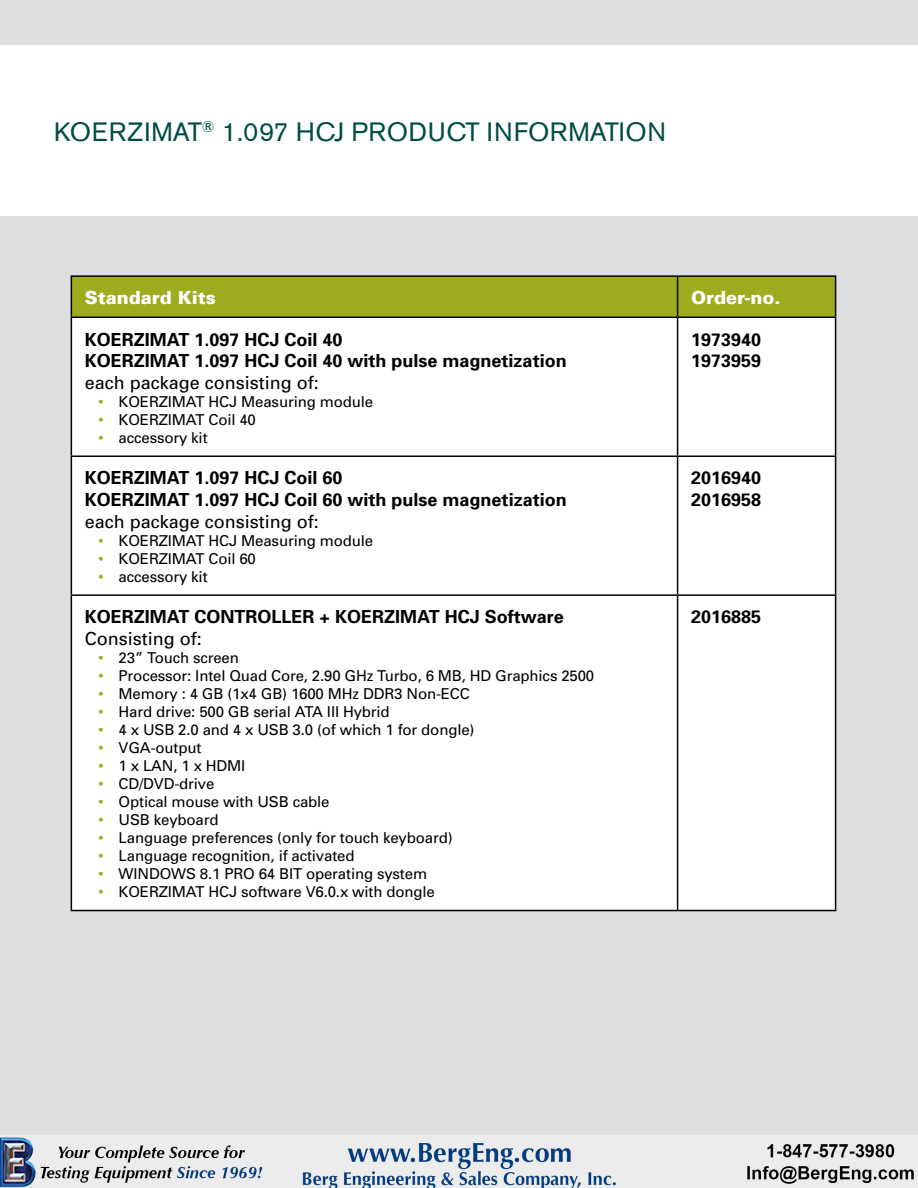
<style>
.page{position:relative;width:918px;height:1188px;background:#dddedf}
.page>*{position:absolute;margin:0;border:0;box-sizing:border-box;transform-origin:0 0}
.t1{font:26.25px "Akzidenz Grotesk BE";letter-spacing:.02em;color:#004d43}
.t2{font:700 18px/21.6px "Univers";color:#000}
.t3{font:18px "Univers";color:#000}
.t4{font:900 18px "Univers";color:#fff}
.t5{font:15px "Univers";letter-spacing:-.01em;color:#000}
.s1{font-family:"Akzidenz Grotesk BE";color:#9ead20}
</style>
<div class="page">
<div style="left:0;top:45px;width:918px;height:171px;background:#fff"></div>
<div style="left:72px;top:277px;width:763px;height:40px;background:#9ead20"></div>
<div style="left:72px;top:318px;width:763px;height:592px;background:#fff"></div>
<hr style="left:71px;top:275px;width:607px;height:2px;background:#000">
<hr style="left:71px;top:277px;width:1px;height:40px;background:#000">
<hr style="left:678px;top:275px;width:158px;height:2px;background:#000">
<hr style="left:677px;top:277px;width:1px;height:40px;background:#000">
<hr style="left:835px;top:277px;width:1px;height:40px;background:#000">
<hr style="left:71px;top:317px;width:607px;height:1px;background:#000">
<hr style="left:71px;top:318px;width:1px;height:137px;background:#000">
<hr style="left:678px;top:317px;width:158px;height:1px;background:#000">
<hr style="left:677px;top:318px;width:1px;height:137px;background:#000">
<hr style="left:835px;top:318px;width:1px;height:137px;background:#000">
<hr style="left:71px;top:455px;width:607px;height:2px;background:#000">
<hr style="left:71px;top:457px;width:1px;height:137px;background:#000">
<hr style="left:678px;top:455px;width:158px;height:2px;background:#000">
<hr style="left:677px;top:457px;width:1px;height:137px;background:#000">
<hr style="left:835px;top:457px;width:1px;height:137px;background:#000">
<hr style="left:71px;top:594px;width:607px;height:2px;background:#000">
<hr style="left:71px;top:596px;width:1px;height:314px;background:#000">
<hr style="left:678px;top:594px;width:158px;height:2px;background:#000">
<hr style="left:677px;top:596px;width:1px;height:314px;background:#000">
<hr style="left:835px;top:596px;width:1px;height:314px;background:#000">
<hr style="left:71px;top:910px;width:607px;height:1px;background:#000">
<hr style="left:678px;top:910px;width:158px;height:1px;background:#000">
<img style="left:0;top:1135px;width:918px;height:53px">
<h1 class="t1" style="left:54px;top:116px;width:614px">KOERZIMAT<sup>®</sup> 1.097 HCJ PRODUCT INFORMATION</h1>
<p class="t4" style="left:85px;top:286px;width:132px">Standard Kits</p>
<p class="t4" style="left:691px;top:286px;width:91px">Order-no.</p>
<p class="t2" style="left:85px;top:328px;width:483px">KOERZIMAT 1.097 HCJ Coil 40<br>KOERZIMAT 1.097 HCJ Coil 40 with pulse magnetization</p>
<p class="t3" style="left:85px;top:371px;width:236px">each package consisting of:</p>
<p class="t5" style="left:98px;top:392px;width:276px"><span class="s1">•</span> KOERZIMAT HCJ Measuring module</p>
<p class="t5" style="left:98px;top:410px;width:159px"><span class="s1">•</span> KOERZIMAT Coil 40</p>
<p class="t5" style="left:98px;top:428px;width:111px"><span class="s1">•</span> accessory kit</p>
<p class="t2" style="left:691px;top:328px;width:72px">1973940<br>1973959</p>
<p class="t2" style="left:85px;top:467px;width:483px">KOERZIMAT 1.097 HCJ Coil 60<br>KOERZIMAT 1.097 HCJ Coil 60 with pulse magnetization</p>
<p class="t3" style="left:85px;top:510px;width:236px">each package consisting of:</p>
<p class="t5" style="left:98px;top:531px;width:276px"><span class="s1">•</span> KOERZIMAT HCJ Measuring module</p>
<p class="t5" style="left:98px;top:549px;width:159px"><span class="s1">•</span> KOERZIMAT Coil 60</p>
<p class="t5" style="left:98px;top:567px;width:111px"><span class="s1">•</span> accessory kit</p>
<p class="t2" style="left:85px;top:606px;width:480px">KOERZIMAT CONTROLLER + KOERZIMAT HCJ Software</p>
<p class="t3" style="left:85px;top:627px;width:118px">Consisting of:</p>
<p class="t5" style="left:98px;top:648px;width:142px"><span class="s1">•</span> 23” Touch screen</p>
<p class="t5" style="left:98px;top:666px;width:497px"><span class="s1">•</span> Processor: Intel Quad Core, 2.90 GHz Turbo, 6 MB, HD Graphics 2500</p>
<p class="t5" style="left:98px;top:684px;width:373px"><span class="s1">•</span> Memory : 4 GB (1x4 GB) 1600 MHz DDR3 Non-ECC</p>
<p class="t5" style="left:98px;top:702px;width:293px"><span class="s1">•</span> Hard drive: 500 GB serial ATA III Hybrid</p>
<p class="t5" style="left:98px;top:720px;width:378px"><span class="s1">•</span> 4 x USB 2.0 and 4 x USB 3.0 (of which 1 for dongle)</p>
<p class="t5" style="left:98px;top:738px;width:105px"><span class="s1">•</span> VGA-output</p>
<p class="t5" style="left:98px;top:756px;width:149px"><span class="s1">•</span> 1 x LAN, 1 x HDMI</p>
<p class="t5" style="left:98px;top:774px;width:118px"><span class="s1">•</span> CD/DVD-drive</p>
<p class="t5" style="left:98px;top:792px;width:233px"><span class="s1">•</span> Optical mouse with USB cable</p>
<p class="t5" style="left:98px;top:810px;width:122px"><span class="s1">•</span> USB keyboard</p>
<p class="t5" style="left:98px;top:828px;width:356px"><span class="s1">•</span> Language preferences (only for touch keyboard)</p>
<p class="t5" style="left:98px;top:846px;width:258px"><span class="s1">•</span> Language recognition, if activated</p>
<p class="t5" style="left:98px;top:864px;width:330px"><span class="s1">•</span> WINDOWS 8.1 PRO 64 BIT operating system</p>
<p class="t5" style="left:98px;top:882px;width:338px"><span class="s1">•</span> KOERZIMAT HCJ software V6.0.x with dongle</p>
<p class="t2" style="left:691px;top:467px;width:72px">2016940<br>2016958</p>
<p class="t2" style="left:691px;top:606px;width:72px">2016885</p>
</div>
